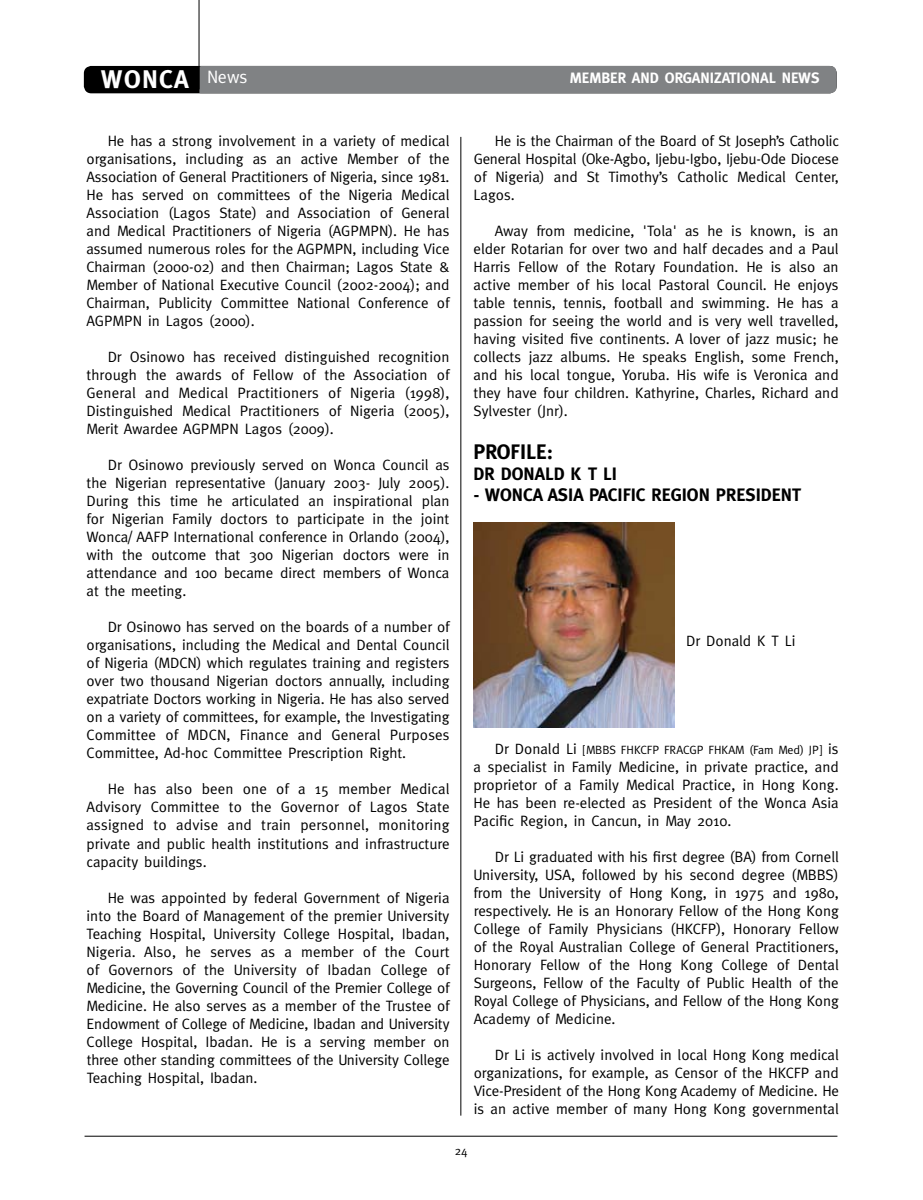
<style>
.page{position:relative;width:923px;height:1200px;background:#fff}
.page>*{position:absolute;margin:0;border:0;box-sizing:border-box;transform-origin:0 0}
.t1{font:700 25.5px "Meta";color:#fff}
.t2{font:700 21px "Meta";color:#000}
.t3{font:700 18px "Meta";color:#000}
.t4{font:18px "Meta";color:#fff}
.t5{font:15px/18px "Meta";color:#000;text-align:justify}
.t6{font:700 15px "Meta";color:#fff}
.t7{font:12px "Meta";color:#000}
.s1{font-size:15px}
</style>
<div class="page">
<hr style="left:460px;top:137px;width:1px;height:978px;background:#000">
<div style="left:85px;top:67px;width:751px;height:26px;background:#000;border-radius:7px"></div>
<div style="left:84px;top:66px;width:752px;height:27px;border:2px solid #000;border-radius:7px"></div>
<div style="left:195px;top:66px;width:641px;height:27px;background:#808284;border-radius:7px"></div>
<div style="left:193px;top:66px;width:6px;height:27px;background:#000"></div>
<hr style="left:199px;top:0;width:1px;height:89px;background:#000">
<hr style="left:85px;top:1135px;width:752px;height:1px;background:#000">
<img style="left:474px;top:522px;width:201px;height:205px">
<h1 class="t1" style="left:101px;top:64px;width:74px">WONCA</h1>
<p class="t4" style="left:207px;top:67px;width:42px">News</p>
<p class="t6" style="left:570px;top:69px;width:12px">MEM</p>
<p class="t6" style="left:601px;top:69px;width:219px">BER AND ORGANIZATIONAL NEWS</p>
<p class="t5" style="left:86px;top:131px;width:364px;text-indent:21px">He has a strong involvement in a variety of medical organisations, including as an active Member of the Association of General Practitioners of Nigeria, since 1981.<br>He has served on committees of the Nigeria Medical Association (Lagos State) and Association of General and Medical Practitioners of Nigeria (AGPMPN). He has assumed numerous roles for the AGPMPN, including Vice Chairman (2000-02) and then Chairman; Lagos State &amp; Member of National Executive Council (2002-2004); and Chairman, Publicity Committee National Conference of AGPMPN in Lagos (2000).</p>
<p class="t5" style="left:87px;top:347px;width:364px;text-indent:21px">Dr Osinowo has received distinguished recognition through the awards of Fellow of the Association of General and Medical Practitioners of Nigeria (1998), Distinguished Medical Practitioners of Nigeria (2005), Merit Awardee AGPMPN Lagos (2009).</p>
<p class="t5" style="left:86px;top:455px;width:364px;text-indent:21px">Dr Osinowo previously served on Wonca Council as the Nigerian representative (January 2003- July 2005).<br>During this time he articulated an inspirational plan for Nigerian Family doctors to participate in the joint Wonca/ AAFP International conference in Orlando (2004), with the outcome that 300 Nigerian doctors were in attendance and 100 became direct members of Wonca at the meeting.</p>
<p class="t5" style="left:87px;top:617px;width:364px;text-indent:21px">Dr Osinowo has served on the boards of a number of organisations, including the Medical and Dental Council of Nigeria (MDCN) which regulates training and registers over two thousand Nigerian doctors annually, including expatriate Doctors working in Nigeria. He has also served on a variety of committees, for example, the Investigating Committee of MDCN, Finance and General Purposes Committee, Ad-hoc Committee Prescription Right.</p>
<p class="t5" style="left:87px;top:779px;width:364px;text-indent:21px">He has also been one of a 15 member Medical Advisory Committee to the Governor of Lagos State assigned to advise and train personnel, monitoring private and public health institutions and infrastructure capacity buildings.</p>
<p class="t5" style="left:87px;top:887px;width:364px;text-indent:21px">He was appointed by federal Government of Nigeria into the Board of Management of the premier University Teaching Hospital, University College Hospital, Ibadan, Nigeria. Also, he serves as a member of the Court of Governors of the University of Ibadan College of Medicine, the Governing Council of the Premier College of Medicine. He also serves as a member of the Trustee of Endowment of College of Medicine, Ibadan and University College Hospital, Ibadan. He is a serving member on three other standing committees of the University College Teaching Hospital, Ibadan.</p>
<p class="t5" style="left:473px;top:131px;width:367px;text-indent:21px">He is the Chairman of the Board of St Joseph’s Catholic General Hospital (Oke-Agbo, Ijebu-Igbo, Ijebu-Ode Diocese of Nigeria) and St Timothy’s Catholic Medical Center, Lagos.</p>
<p class="t5" style="left:473px;top:221px;width:367px;text-indent:21px">Away from medicine, 'Tola' as he is known, is an elder Rotarian for over two and half decades and a Paul Harris Fellow of the Rotary Foundation. He is also an active member of his local Pastoral Council. He enjoys table tennis, tennis, football and swimming. He has a passion for seeing the world and is very well travelled, having visited five continents. A lover of jazz music; he collects jazz albums. He speaks English, some French, and his local tongue, Yoruba. His wife is Veronica and they have four children. Kathyrine, Charles, Richard and Sylvester (Jnr).</p>
<h2 class="t2" style="left:473px;top:440px;width:81px">PROFI LE:</h2>
<p class="t3" style="left:473px;top:463px;width:137px">DR DONALD K T LI</p>
<p class="t3" style="left:473px;top:484px;width:329px">- WONCA ASIA PACIFIC REGION PRESIDENT</p>
<p class="t5" style="left:686px;top:631px;width:111px">Dr Donald K T Li</p>
<p class="t7" style="left:495px;top:742px;width:345px"><span class="s1">Dr Donald Li</span> [MBBS FHKCFP FRACGP FHKAM (Fam Med) JP] <span class="s1">is</span></p>
<p class="t5" style="left:473px;top:757px;width:367px">a specialist in Family Medicine, in private practice, and proprietor of a Family Medical Practice, in Hong Kong.<br>He has been re-elected as President of the Wonca Asia Pacific Region, in Cancun, in May 2010.</p>
<p class="t5" style="left:473px;top:847px;width:367px;text-indent:21px">Dr Li graduated with his first degree (BA) from Cornell University, USA, followed by his second degree (MBBS) from the University of Hong Kong, in 1975 and 1980, respectively. He is an Honorary Fellow of the Hong Kong College of Family Physicians (HKCFP), Honorary Fellow of the Royal Australian College of General Practitioners, Honorary Fellow of the Hong Kong College of Dental Surgeons, Fellow of the Faculty of Public Health of the Royal College of Physicians, and Fellow of the Hong Kong Academy of Medicine.</p>
<p class="t5" style="left:474px;top:1045px;width:367px;text-indent:21px">Dr Li is actively involved in local Hong Kong medical organizations, for example, as Censor of the HKCFP and Vice-President of the Hong Kong Academy of Medicine. He is an active member of many Hong Kong governmental</p>
<p class="t7" style="left:455px;top:1143px;width:14px">24</p>
</div>
